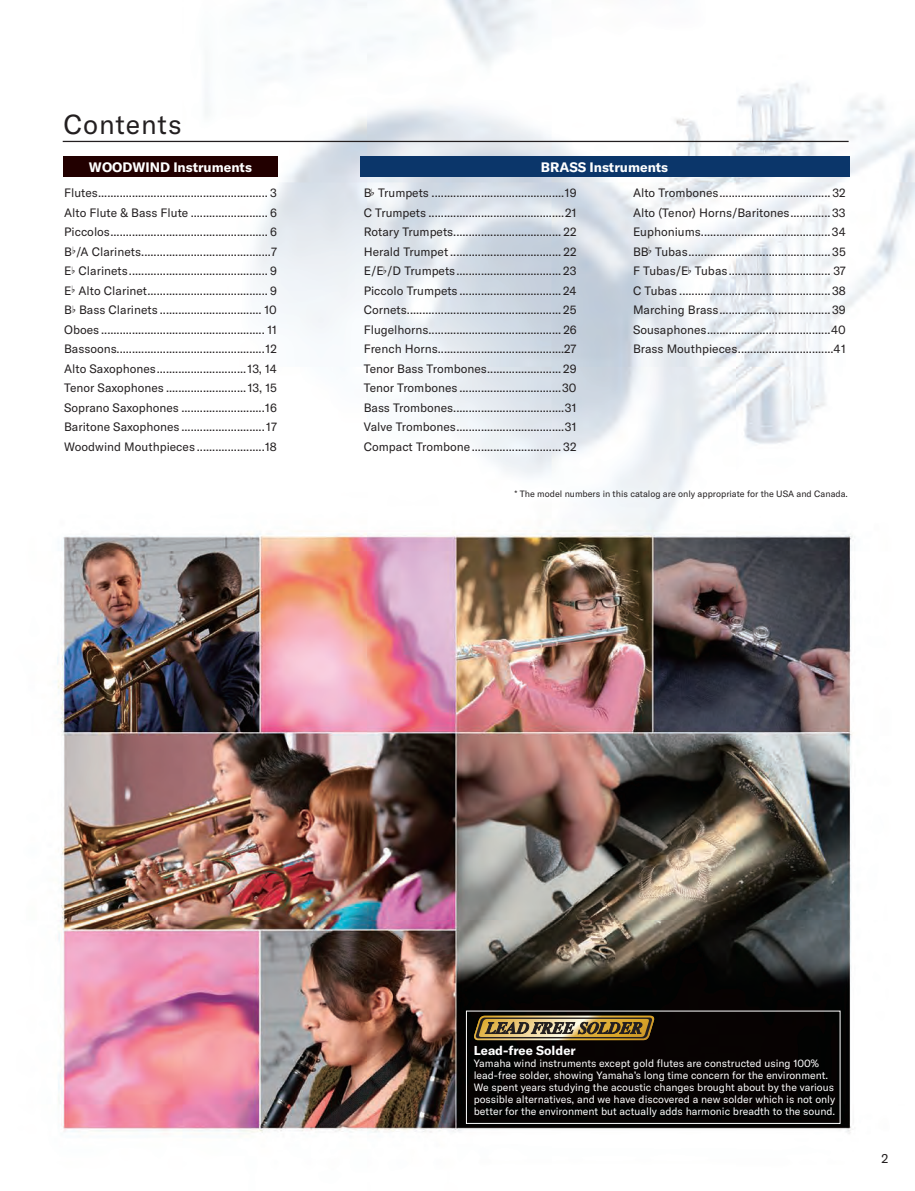
<style>
.page{position:relative;width:915px;height:1191px;background:#fff}
.page>*{position:absolute;margin:0;border:0;box-sizing:border-box;transform-origin:0 0}
.t1{font:27px "GT America Y";letter-spacing:.03em;color:#231f20}
.t2{font:700 13.5px "GT America Y";color:#fff}
.t3{font:700 12.75px "GT America Y";color:#fff}
.t4{font:12.75px "GT America Y";color:#231f20}
.t5{font:12px/19.5px "GT America Y";color:#231f20;text-align:justify}
.t6{font:10.5px/12px "GT America Y";color:#fff}
.t7{font:9px "GT America Y";color:#231f20}
</style>
<div class="page">
<img style="left:55px;top:0;width:859px;height:1134px">
<hr style="left:63px;top:141px;width:785px;height:1px;background:#231f20">
<div style="left:63px;top:156px;width:214px;height:21px;background:#200"></div>
<div style="left:360px;top:156px;width:489px;height:21px;background:#0b366a"></div>
<svg style="left:473px;top:1015px;width:181px;height:25px;background:#8f7947"></svg>
<h1 class="t1" style="left:64px;top:108px;width:119px">Contents</h1>
<p class="t2" style="left:89px;top:159px;width:164px">WOODWIND Instruments</p>
<p class="t2" style="left:540px;top:159px;width:129px">BRASS Instruments</p>
<p class="t5" style="left:632px;top:183px;width:214px">Alto Trombones.................................... 32<br>Alto (Tenor) Horns/Baritones.............33<br>Euphoniums..........................................34<br>BB<sup>b</sup> Tubas..............................................35<br>F Tubas/E<sup>b</sup> Tubas................................. 37<br>C Tubas .................................................38<br>Marching Brass....................................39<br>Sousaphones........................................40<br>Brass Mouthpieces...............................41</p>
<p class="t5" style="left:363px;top:183px;width:214px">B<sup>b</sup> Trumpets ...........................................19<br>C Trumpets ............................................21<br>Rotary Trumpets................................... 22<br>Herald Trumpet .................................... 22<br>E/E<sup>b</sup>/D Trumpets.................................. 23<br>Piccolo Trumpets ................................. 24<br>Cornets.................................................. 25<br>Flugelhorns........................................... 26<br>French Horns.........................................27<br>Tenor Bass Trombones........................ 29<br>Tenor Trombones .................................30<br>Bass Trombones....................................31<br>Valve Trombones...................................31<br>Compact Trombone............................. 32</p>
<p class="t5" style="left:64px;top:183px;width:214px">Flutes....................................................... 3<br>Alto Flute &amp; Bass Flute ......................... 6<br>Piccolos................................................... 6<br>B<sup>b</sup>/A Clarinets..........................................7<br>E<sup>b</sup> Clarinets............................................. 9<br>E<sup>b</sup> Alto Clarinet....................................... 9<br>B<sup>b</sup> Bass Clarinets ................................. 10<br>Oboes ..................................................... 11<br>Bassoons................................................12<br>Alto Saxophones.............................13, 14<br>Tenor Saxophones ..........................13, 15<br>Soprano Saxophones ...........................16<br>Baritone Saxophones ...........................17<br>Woodwind Mouthpieces ......................18</p>
<p class="t7" style="left:514px;top:488px;width:335px">* The model numbers in this catalog are only appropriate for the USA and Canada.</p>
<p class="t3" style="left:473px;top:1042px;width:103px">Lead-free Solder</p>
<p class="t6" style="left:473px;top:1057px;width:363px">Yamaha wind instruments except gold flutes are constructed using 100% lead-free solder, showing Yamaha’s long time concern for the environment.<br>We spent years studying the acoustic changes brought about by the various possible alternatives, and we have discovered a new solder which is not only better for the environment but actually adds harmonic breadth to the sound.</p>
<p class="t4" style="left:881px;top:1150px;width:8px">2</p>
</div>
